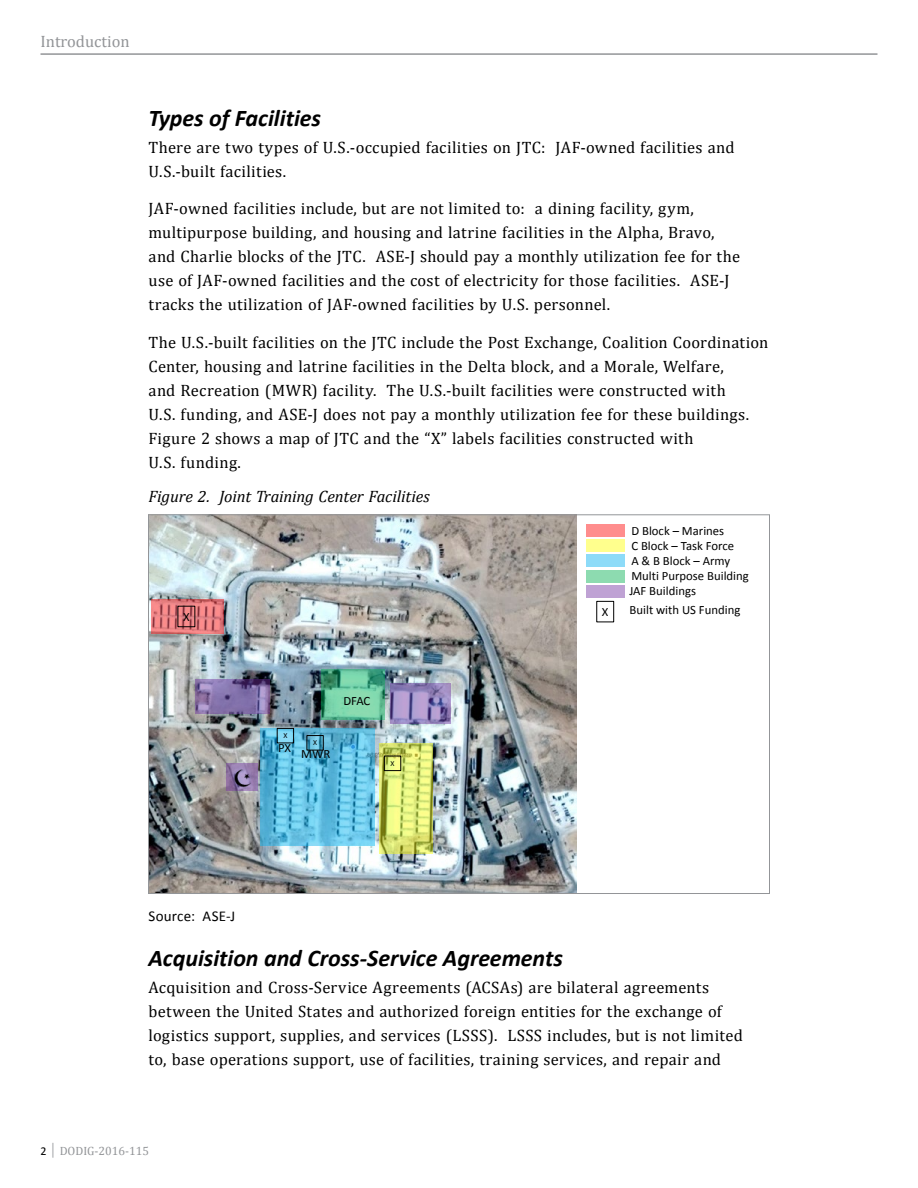
<style>
.page{position:relative;width:918px;height:1188px;background:#fff}
.page>*{position:absolute;margin:0;border:0;box-sizing:border-box;transform-origin:0 0}
.Heading_3{font:italic 700 24px "Calibri";letter-spacing:-.005em;color:#000}
.Body{font:16.5px/24px "Cambria";letter-spacing:.015em;color:#000}
.Body-2{font:italic 16.5px "Cambria";letter-spacing:-.01em;color:#000}
.t1{font:16.5px "Cambria";color:#939598}
.Figure_Source{font:15px "Calibri";letter-spacing:.015em;color:#000}
.t2{font:12.75px/15.1px "Calibri";color:#000}
.t3{font:12px "Cambria";color:#939598}
.t4{font:7.8px "Calibri";color:#000}
.s1{font-family:"Calibri";color:#000}
</style>
<div class="page">
<hr style="left:40px;top:53px;width:838px;height:2px;background:#939598">
<img style="left:150px;top:516px;width:427px;height:376px">
<div style="left:151px;top:599px;width:73px;height:35px;background:#f00;opacity:.45"></div>
<div style="left:586px;top:524px;width:38px;height:12px;background:#ff8d8d"></div>
<div style="left:379px;top:743px;width:54px;height:111px;background:#ff0;opacity:.45"></div>
<div style="left:586px;top:539px;width:38px;height:13px;background:#ffff8d"></div>
<div style="left:260px;top:728px;width:114px;height:118px;background:#00b0f0;opacity:.45"></div>
<div style="left:586px;top:554px;width:38px;height:13px;background:#8ddbf8"></div>
<div style="left:321px;top:669px;width:63px;height:50px;background:#00b050;opacity:.45"></div>
<div style="left:586px;top:570px;width:38px;height:12px;background:#8ddbb0"></div>
<div style="left:586px;top:585px;width:38px;height:13px;background:#bfa2d4"></div>
<div style="left:390px;top:684px;width:60px;height:40px;background:#7030a0;opacity:.45"></div>
<div style="left:195px;top:679px;width:75px;height:35px;background:#7030a0;opacity:.45"></div>
<div style="left:226px;top:763px;width:32px;height:27px;background:#7030a0;opacity:.45"></div>
<img style="left:234px;top:768px;width:17px;height:19px">
<div style="left:596px;top:601px;width:18px;height:21px;border:1px solid #000"></div>
<div style="left:178px;top:606px;width:17px;height:21px;border:1px solid #000"></div>
<div style="left:277px;top:728px;width:17px;height:15px;border:1px solid #000"></div>
<div style="left:307px;top:735px;width:17px;height:15px;border:1px solid #000"></div>
<div style="left:384px;top:756px;width:17px;height:15px;border:1px solid #000"></div>
<p class="t1" style="left:40px;top:31px;width:91px">Introduction</p>
<p class="Heading_3" style="left:148px;top:101px;width:174px">Types of Facilities</p>
<p class="Body" style="left:148px;top:135px;width:588px">There are two types of U.S.-occupied facilities on JTC: JAF‑owned facilities and<br>U.S.-built facilities.</p>
<p class="Body" style="left:148px;top:197px;width:593px">JAF‑owned facilities include, but are not limited to: a dining facility, gym, multipurpose building, and housing and latrine facilities in the Alpha, Bravo, and Charlie blocks of the JTC. ASE-J should pay a monthly utilization fee for the use of JAF‑owned facilities and the cost of electricity for those facilities. ASE-J tracks the utilization of JAF‑owned facilities by U.S. personnel.</p>
<p class="Body" style="left:148px;top:330px;width:622px">The U.S.-built facilities on the JTC include the Post Exchange, Coalition Coordination Center, housing and latrine facilities in the Delta block, and a Morale, Welfare,<br>and Recreation (MWR) facility. The U.S.-built facilities were constructed with<br>U.S. funding, and ASE-J does not pay a monthly utilization fee for these buildings.<br>Figure 2 shows a map of JTC and the “X” labels facilities constructed with<br>U.S. funding.</p>
<p class="Body-2" style="left:148px;top:485px;width:283px">Figure 2. Joint Training Center Facilities</p>
<p class="t2" style="left:629px;top:522px;width:121px">D Block – Marines<br>C Block – Task Force<br>A &amp; B Block – Army<br>Multi Purpose Building<br>JAF Buildings</p>
<p class="t2" style="left:602px;top:604px;width:8px">X</p>
<p class="t2" style="left:630px;top:602px;width:112px">Built with US Funding</p>
<p class="t2" style="left:183px;top:609px;width:8px">X</p>
<p class="t4" style="left:283px;top:730px;width:6px">X</p>
<p class="t2" style="left:278px;top:740px;width:14px">PX</p>
<p class="t4" style="left:313px;top:737px;width:6px">X</p>
<p class="t2" style="left:301px;top:746px;width:31px">MWR</p>
<p class="t2" style="left:343px;top:693px;width:29px">DFAC</p>
<p class="t4" style="left:391px;top:758px;width:6px">X</p>
<p class="Figure_Source" style="left:148px;top:905px;width:88px">Source: ASE-J</p>
<p class="Heading_3" style="left:148px;top:942px;width:416px">Acquisition and Cross-Service Agreements</p>
<p class="Body" style="left:148px;top:975px;width:596px">Acquisition and Cross-Service Agreements (ACSAs) are bilateral agreements between the United States and authorized foreign entities for the exchange of logistics support, supplies, and services (LSSS). LSSS includes, but is not limited to, base operations support, use of facilities, training services, and repair and</p>
<p class="t3" style="left:40px;top:1143px;width:110px"><span class="s1">2</span> │ DODIG-2016-115</p>
</div>
